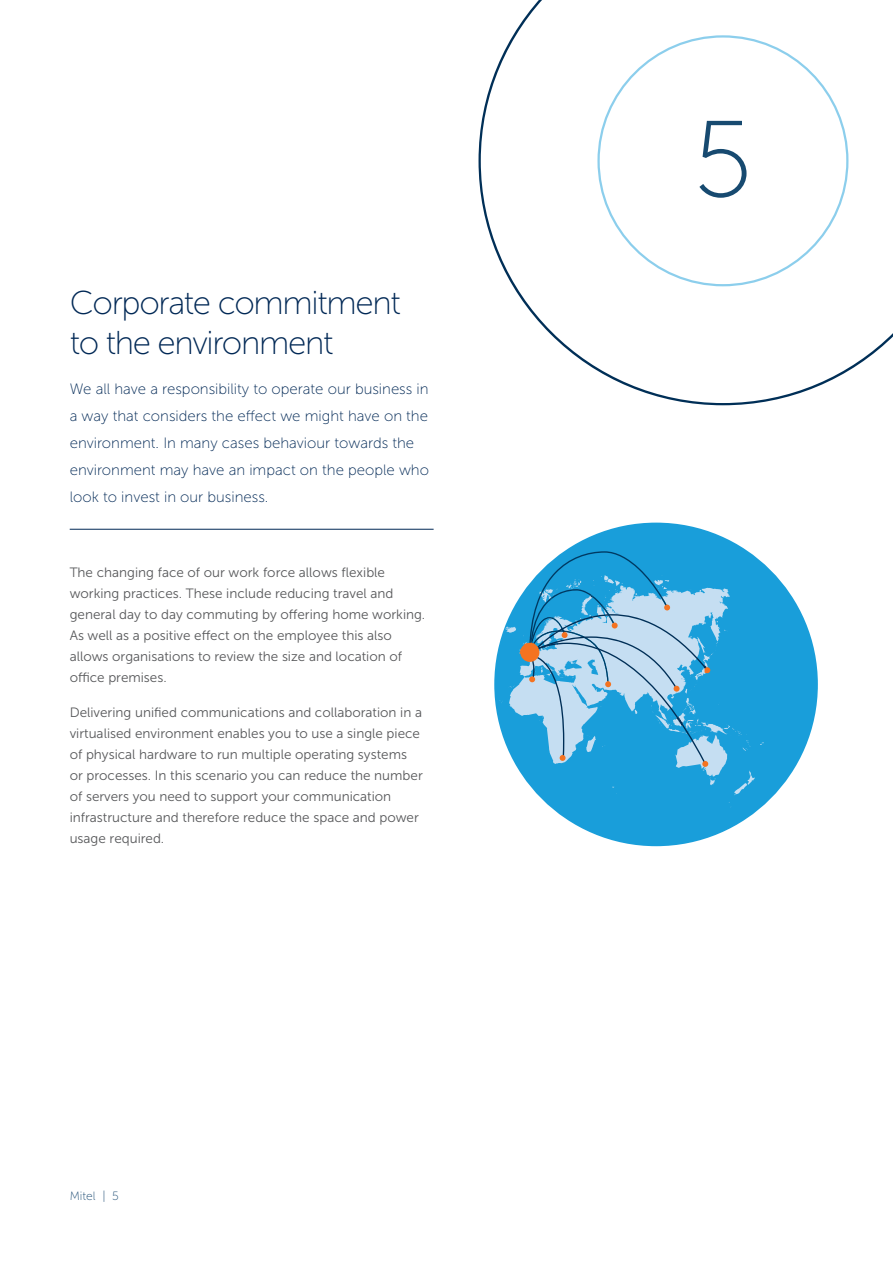
<style>
.page{position:relative;width:893px;height:1263px;background:#fff}
.page>*{position:absolute;margin:0;border:0;box-sizing:border-box;transform-origin:0 0}
.Body_subhead_3{font:108px "Museo Sans 100";color:#174a70}
.Chapter_heading_dark{font:33px/39.6px "Museo Sans 100";letter-spacing:-.04em;color:#002855}
.Chapter_Intro_paragr{font:15px/27px "Museo Sans 100";color:#002855}
.body_text{font:13.5px/21px "Museo Sans 300";color:#57585a}
.body{font:12px "Museo Sans 100";color:#204e75}
</style>
<div class="page">
<hr style="left:70px;top:529px;width:364px;height:1px;background:#002855">
<svg style="left:478px;top:0;width:415px;height:405px"></svg>
<div style="left:494px;top:523px;width:324px;height:323px;background:#199eda;border-radius:50%"></div>
<svg style="left:509px;top:551px;width:255px;height:244px"></svg>
<img style="left:575px;top:575px;width:127px;height:16px">
<img style="left:507px;top:607px;width:68px;height:50px">
<p class="Chapter_heading_dark" style="left:70px;top:283px;width:332px">Corporate commitment to the environment</p>
<p class="Chapter_Intro_paragr" style="left:70px;top:376px;width:361px">We all have a responsibility to operate our business in a way that considers the effect we might have on the environment. In many cases behaviour towards the environment may have an impact on the people who look to invest in our business.</p>
<p class="body_text" style="left:70px;top:562px;width:357px">The changing face of our work force allows flexible working practices. These include reducing travel and general day to day commuting by offering home working.<br>As well as a positive effect on the employee this also allows organisations to review the size and location of office premises.</p>
<p class="body_text" style="left:70px;top:701px;width:355px">Delivering unified communications and collaboration in a virtualised environment enables you to use a single piece of physical hardware to run multiple operating systems or processes. In this scenario you can reduce the number of servers you need to support your communication infrastructure and therefore reduce the space and power usage required.</p>
<p class="body" style="left:70px;top:1189px;width:51px">Mitel | 5</p>
<p class="Body_subhead_3" style="left:693px;top:102px;width:61px">5</p>
</div>
